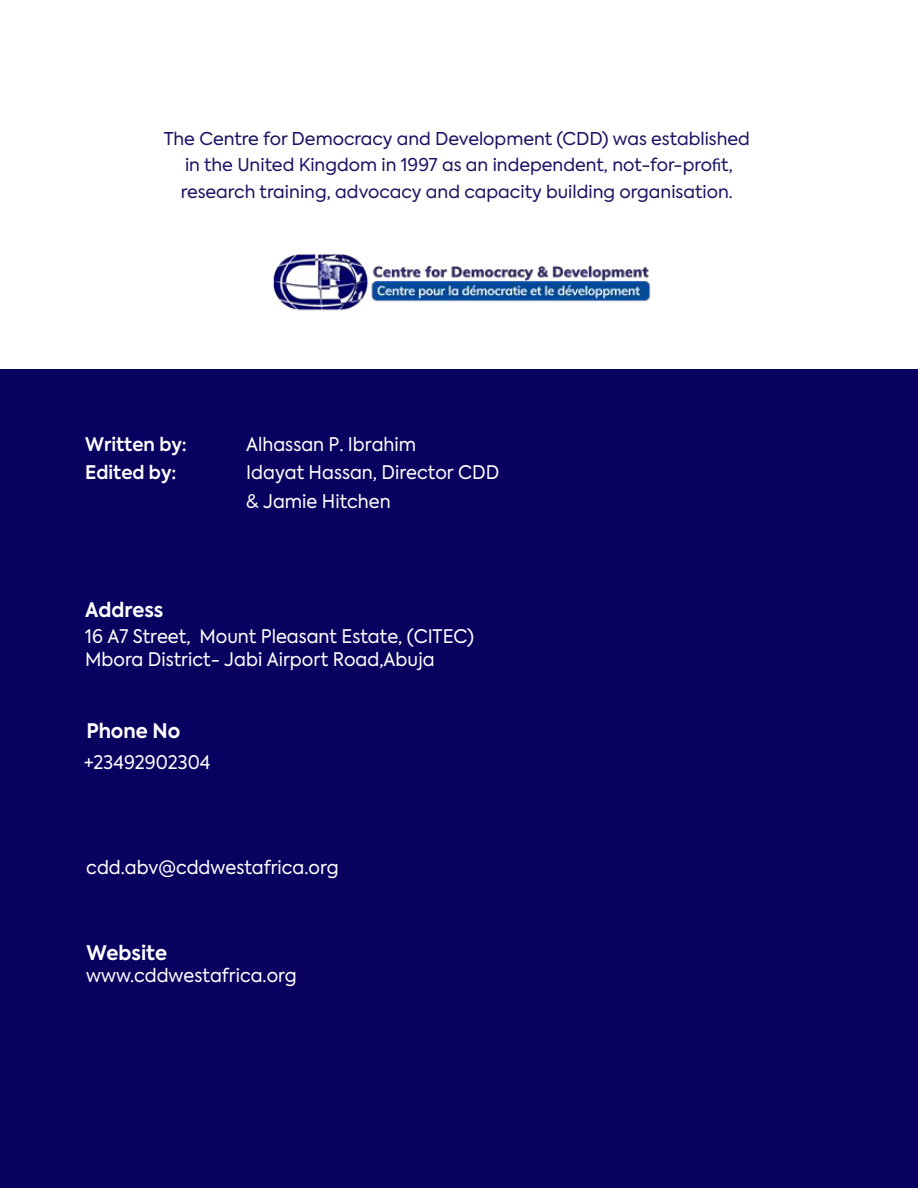
<style>
.page{position:relative;width:918px;height:1188px;background:#fff}
.page>*{position:absolute;margin:0;border:0;box-sizing:border-box;transform-origin:0 0}
.t1{font:700 19.95px "Axiforma";color:#fff;scale:.96 1}
.t2{font:18.6px/22.4px "Axiforma";color:#fff;scale:.96 1}
.t3{font:600 18.6px "Axiforma";color:#fff;scale:.96 1}
.t4{font:17.55px/26.4px "Axiforma";color:#1b1464;text-align:center}
.s1{font-family:"Myriad Pro"}
</style>
<div class="page">
<img style="left:273px;top:254px;width:378px;height:57px">
<div style="left:0;top:370px;width:918px;height:818px;background:#090160"></div>
<p class="t4" style="left:164px;top:126px;width:588px">The Centre for Democracy and Development (CDD) was established in the United Kingdom in 1997 as an independent, not-for-pro<span class="s1">fi</span>t, research training, advocacy and capacity building organisation.</p>
<p class="t3" style="left:85px;top:432px;width:107px">Written by:</p>
<p class="t2" style="left:246px;top:433px;width:179px">Alhassan P. Ibrahim</p>
<p class="t3" style="left:85px;top:460px;width:97px">Edited by:</p>
<p class="t2" style="left:246px;top:459px;width:265px;line-height:28.5px">Idayat Hassan, Director CDD &amp; Jamie Hitchen</p>
<p class="t1" style="left:85px;top:596px;width:83px">Address</p>
<p class="t2" style="left:85px;top:626px;width:407px">16 A7 Street, Mount Pleasant Estate, (CITEC)<br>Mbora District- Jabi Airport Road,Abuja</p>
<p class="t1" style="left:86px;top:717px;width:99px">Phone No</p>
<p class="t2" style="left:84px;top:752px;width:133px">+23492902304</p>
<p class="t2" style="left:86px;top:857px;width:264px">cdd.abv@cddwestafrica.org</p>
<p class="t1" style="left:86px;top:939px;width:86px">Website</p>
<p class="t2" style="left:86px;top:964px;width:221px">www.cddwestafrica.org</p>
</div>
